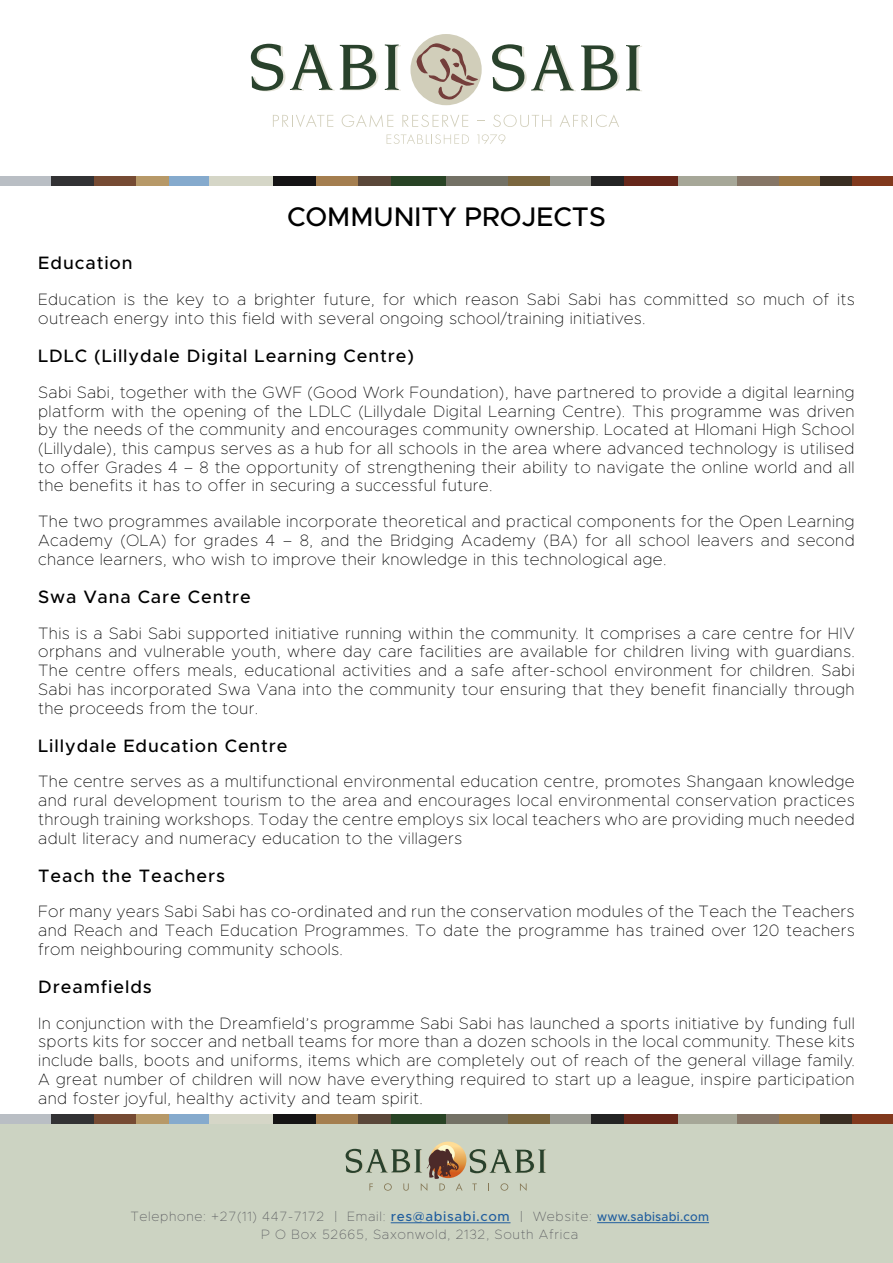
<style>
.page{position:relative;width:893px;height:1263px;background:#fff}
.page>*{position:absolute;margin:0;border:0;box-sizing:border-box;transform-origin:0 0}
.t1{font:500 27px "Metropolis";color:#000}
.t2{font:500 18px "Metropolis";letter-spacing:.05em;color:#000}
.t3{font:100 16.5px/18.8px "Metropolis";letter-spacing:.02em;color:#000;text-align:justify}
.t4{font:100 13.5px/18px "Metropolis";letter-spacing:.05em;color:#5b5c60;text-align:center}
.s1{font-weight:500;color:#215e9e}
.s2{font-weight:500;font-size:12.75px;color:#215e9e}
</style>
<div class="page">
<div style="left:0;top:1121px;width:893px;height:142px;background:#ccd3c2"></div>
<div style="left:676px;top:1114px;width:68px;height:9px;background:#a6a798"></div>
<div style="left:778px;top:1114px;width:42px;height:9px;background:#9c7846"></div>
<div style="left:738px;top:1114px;width:41px;height:9px;background:#867666"></div>
<div style="left:852px;top:1114px;width:41px;height:9px;background:#81391d"></div>
<div style="left:820px;top:1114px;width:32px;height:9px;background:#3a2e22"></div>
<div style="left:0;top:1114px;width:58px;height:9px;background:#b9bec4"></div>
<div style="left:93px;top:1114px;width:43px;height:9px;background:#764b33"></div>
<div style="left:51px;top:1114px;width:43px;height:9px;background:#323234"></div>
<div style="left:169px;top:1114px;width:56px;height:9px;background:#85aacd"></div>
<div style="left:136px;top:1114px;width:33px;height:9px;background:#b79968"></div>
<div style="left:209px;top:1114px;width:71px;height:9px;background:#d5d6c7"></div>
<div style="left:315px;top:1114px;width:43px;height:9px;background:#a47e4f"></div>
<div style="left:273px;top:1114px;width:42px;height:9px;background:#151415"></div>
<div style="left:391px;top:1114px;width:56px;height:9px;background:#284325"></div>
<div style="left:358px;top:1114px;width:33px;height:9px;background:#5a4739"></div>
<div style="left:446px;top:1114px;width:69px;height:9px;background:#737165"></div>
<div style="left:550px;top:1114px;width:41px;height:9px;background:#999a92"></div>
<div style="left:509px;top:1114px;width:41px;height:9px;background:#7b673f"></div>
<div style="left:623px;top:1114px;width:54px;height:9px;background:#66271a"></div>
<div style="left:591px;top:1114px;width:32px;height:9px;background:#242424"></div>
<div style="left:676px;top:177px;width:68px;height:9px;background:#a6a798"></div>
<div style="left:778px;top:177px;width:42px;height:9px;background:#9c7846"></div>
<div style="left:738px;top:177px;width:41px;height:9px;background:#867666"></div>
<div style="left:852px;top:177px;width:41px;height:9px;background:#81391d"></div>
<div style="left:820px;top:177px;width:32px;height:9px;background:#3a2e22"></div>
<div style="left:0;top:177px;width:58px;height:9px;background:#b9bec4"></div>
<div style="left:93px;top:177px;width:43px;height:9px;background:#764b33"></div>
<div style="left:51px;top:177px;width:43px;height:9px;background:#323234"></div>
<div style="left:169px;top:177px;width:56px;height:9px;background:#85aacd"></div>
<div style="left:136px;top:177px;width:33px;height:9px;background:#b79968"></div>
<div style="left:209px;top:177px;width:71px;height:9px;background:#d5d6c7"></div>
<div style="left:315px;top:177px;width:43px;height:9px;background:#a47e4f"></div>
<div style="left:273px;top:177px;width:42px;height:9px;background:#151415"></div>
<div style="left:391px;top:177px;width:56px;height:9px;background:#284325"></div>
<div style="left:358px;top:177px;width:33px;height:9px;background:#5a4739"></div>
<div style="left:446px;top:177px;width:69px;height:9px;background:#737165"></div>
<div style="left:550px;top:177px;width:41px;height:9px;background:#999a92"></div>
<div style="left:509px;top:177px;width:41px;height:9px;background:#7b673f"></div>
<div style="left:623px;top:177px;width:54px;height:9px;background:#66271a"></div>
<div style="left:591px;top:177px;width:32px;height:9px;background:#242424"></div>
<div style="left:410px;top:34px;width:72px;height:71px;background:#d1ceba;border-radius:50%"></div>
<svg style="left:417px;top:43px;width:62px;height:57px"></svg>
<svg style="left:251px;top:44px;width:127px;height:47px"></svg>
<svg style="left:385px;top:44px;width:16px;height:47px"></svg>
<svg style="left:492px;top:44px;width:128px;height:48px"></svg>
<svg style="left:626px;top:45px;width:16px;height:46px"></svg>
<svg style="left:273px;top:115px;width:60px;height:12px"></svg>
<svg style="left:342px;top:114px;width:51px;height:13px"></svg>
<svg style="left:402px;top:115px;width:66px;height:12px"></svg>
<svg style="left:493px;top:115px;width:58px;height:12px"></svg>
<svg style="left:560px;top:114px;width:59px;height:13px"></svg>
<svg style="left:387px;top:134px;width:82px;height:10px"></svg>
<svg style="left:477px;top:134px;width:28px;height:10px"></svg>
<svg style="left:430px;top:1141px;width:36px;height:37px"></svg>
<svg style="left:472px;top:1183px;width:5px;height:7px"></svg>
<svg style="left:500px;top:1183px;width:8px;height:8px"></svg>
<svg style="left:520px;top:1183px;width:7px;height:8px"></svg>
<svg style="left:470px;top:1149px;width:76px;height:24px"></svg>
<svg style="left:436px;top:1145px;width:19px;height:18px"></svg>
<svg style="left:346px;top:1149px;width:117px;height:42px"></svg>
<hr style="left:391px;top:1222px;width:119px;height:1px;background:#215e9e">
<hr style="left:597px;top:1222px;width:112px;height:1px;background:#215e9e">
<h1 class="t1" style="left:287px;top:199px;width:320px">COMMUNITY PROJECTS</h1>
<p class="t2" style="left:38px;top:252px;width:96px">Education</p>
<p class="t3" style="left:38px;top:290px;width:818px">Education is the key to a brighter future, for which reason Sabi Sabi has committed so much of its outreach energy into this field with several ongoing school/training initiatives.</p>
<p class="t2" style="left:38px;top:345px;width:377px">LDLC (Lillydale Digital Learning Centre)</p>
<p class="t3" style="left:38px;top:383px;width:818px">Sabi Sabi, together with the GWF (Good Work Foundation), have partnered to provide a digital learning platform with the opening of the LDLC (Lillydale Digital Learning Centre). This programme was driven by the needs of the community and encourages community ownership. Located at Hlomani High School (Lillydale), this campus serves as a hub for all schools in the area where advanced technology is utilised to offer Grades 4 – 8 the opportunity of strengthening their ability to navigate the online world and all the benefits it has to offer in securing a successful future.</p>
<p class="t3" style="left:38px;top:512px;width:818px">The two programmes available incorporate theoretical and practical components for the Open Learning Academy (OLA) for grades 4 – 8, and the Bridging Academy (BA) for all school leavers and second chance learners, who wish to improve their knowledge in this technological age.</p>
<p class="t2" style="left:38px;top:585px;width:214px">Swa Vana Care Centre</p>
<p class="t3" style="left:38px;top:623px;width:818px">This is a Sabi Sabi supported initiative running within the community. It comprises a care centre for HIV orphans and vulnerable youth, where day care facilities are available for children living with guardians.<br>The centre offers meals, educational activities and a safe after-school environment for children. Sabi Sabi has incorporated Swa Vana into the community tour ensuring that they benefit financially through the proceeds from the tour.</p>
<p class="t2" style="left:38px;top:734px;width:251px">Lillydale Education Centre</p>
<p class="t3" style="left:38px;top:772px;width:818px">The centre serves as a multifunctional environmental education centre, promotes Shangaan knowledge and rural development tourism to the area and encourages local environmental conservation practices through training workshops. Today the centre employs six local teachers who are providing much needed adult literacy and numeracy education to the villagers</p>
<p class="t2" style="left:38px;top:864px;width:188px">Teach the Teachers</p>
<p class="t3" style="left:38px;top:902px;width:818px">For many years Sabi Sabi has co-ordinated and run the conservation modules of the Teach the Teachers and Reach and Teach Education Programmes. To date the programme has trained over 120 teachers from neighbouring community schools.</p>
<p class="t2" style="left:38px;top:975px;width:115px">Dreamfields</p>
<p class="t3" style="left:38px;top:1013px;width:818px">In conjunction with the Dreamfield’s programme Sabi Sabi has launched a sports initiative by funding full sports kits for soccer and netball teams for more than a dozen schools in the local community. These kits include balls, boots and uniforms, items which are completely out of reach of the general village family.<br>A great number of children will now have everything required to start up a league, inspire participation and foster joyful, healthy activity and team spirit.</p>
<p class="t4" style="left:130px;top:1207px;width:580px">Telephone: +27(11) 447-7172 | Email: <span class="s1">res@abisabi.com</span> | Website: <span class="s2">www.sabisabi.com<br></span>P O Box 52665, Saxonwold, 2132, South Africa</p>
</div>
